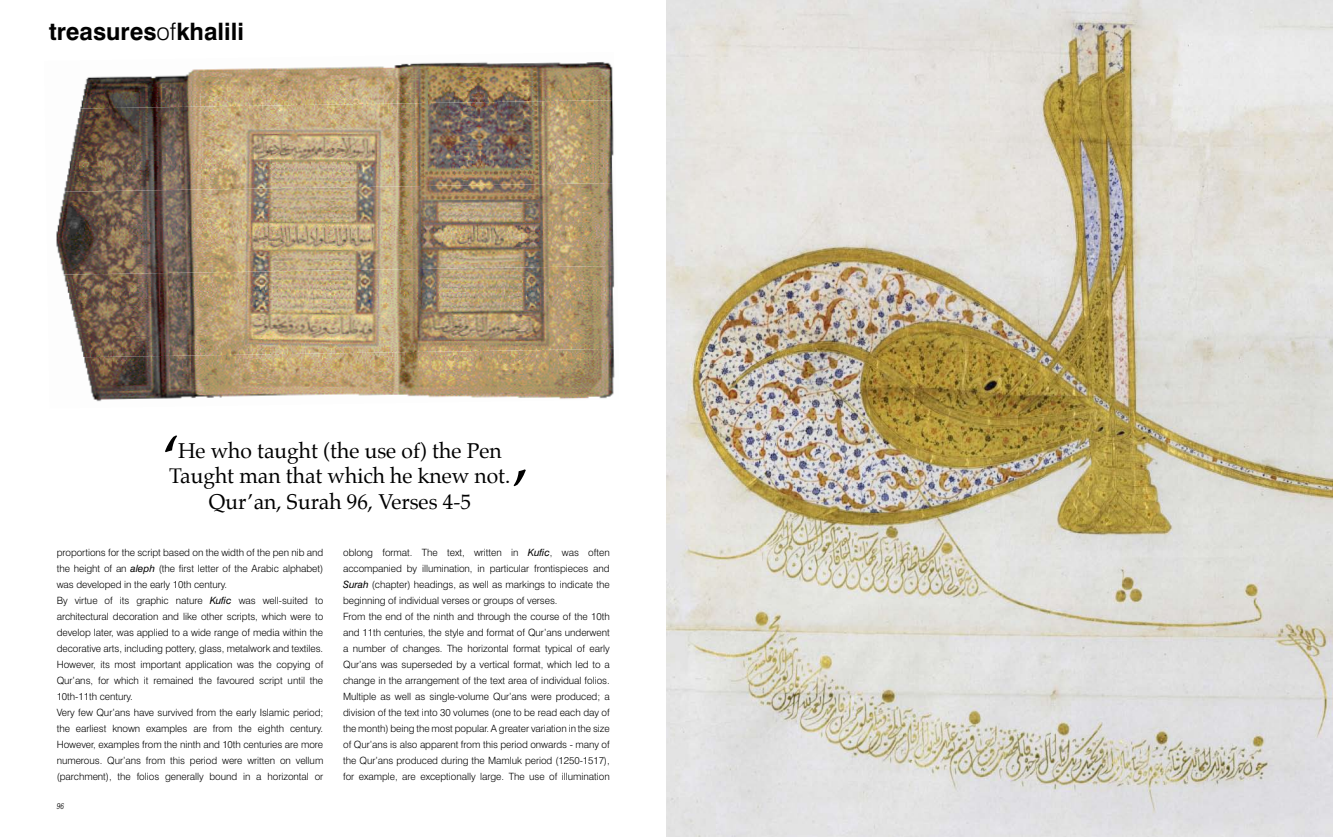
<style>
.page{position:relative;width:1333px;height:837px;background:#fff}
.page>*{position:absolute;margin:0;border:0;box-sizing:border-box;transform-origin:0 0}
.t1{font:65px "Palatino";color:#000}
.t2{font:700 24px "Swiss 721 BT";color:#000}
.t3{font:21px/25.2px "Palatino";color:#000;text-align:center}
.t4{font:300 10px/16px "Swiss 721 BT";letter-spacing:-.005em;color:#000}
.t5{font:italic 300 condensed 8px "Swiss 721 BT";color:#000}
.s1{font-weight:300}
.s2{font-weight:400;font-style:italic}
</style>
<div class="page">
<img style="left:666px;top:0;width:666px;height:836px">
<img style="left:82px;top:61px;width:531px;height:39px">
<img style="left:65px;top:100px;width:549px;height:83px">
<img style="left:56px;top:183px;width:558px;height:83px">
<img style="left:61px;top:266px;width:554px;height:82px">
<img style="left:81px;top:348px;width:534px;height:54px">
<h2 class="t2" style="left:49px;top:16px;width:196px">treasures<span class="s1">of</span>khalili</h2>
<h1 class="t1" style="left:163px;top:404px;width:20px">‘</h1>
<h3 class="t3" style="left:169px;top:438px;width:342px">He who taught (the use of) the Pen<br>Taught man that which he knew not.<br>Qur’an, Surah 96, Verses 4-5</h3>
<p class="t4" style="left:57px;top:544px;width:268px">proportions for the script based on the width of the pen nib and the height of an <span class="s2">aleph</span> (the first letter of the Arabic alphabet) was developed in the early 10th century.<br>By virtue of its graphic nature <span class="s2">Kufic</span> was well-suited to architectural decoration and like other scripts, which were to develop later, was applied to a wide range of media within the decorative arts, including pottery, glass, metalwork and textiles.<br>However, its most important application was the copying of Qur’ans, for which it remained the favoured script until the 10th-11th century.<br>Very few Qur’ans have survived from the early Islamic period; the earliest known examples are from the eighth century.<br>However, examples from the ninth and 10th centuries are more numerous. Qur’ans from this period were written on vellum (parchment), the folios generally bound in a horizontal or</p>
<p class="t4" style="left:343px;top:544px;width:268px">oblong format. The text, written in <span class="s2">Kufic</span>, was often accompanied by illumination, in particular frontispieces and <span class="s2">Surah</span> (chapter) headings, as well as markings to indicate the beginning of individual verses or groups of verses.<br>From the end of the ninth and through the course of the 10th and 11th centuries, the style and format of Qur’ans underwent a number of changes. The horizontal format typical of early Qur’ans was superseded by a vertical format, which led to a change in the arrangement of the text area of individual folios.<br>Multiple as well as single-volume Qur’ans were produced; a division of the text into 30 volumes (one to be read each day of the month) being the most popular. A greater variation in the size of Qur’ans is also apparent from this period onwards - many of the Qur’ans produced during the Mamluk period (1250-1517), for example, are exceptionally large. The use of illumination</p>
<p class="t5" style="left:57px;top:801px;width:9px">96</p>
</div>
